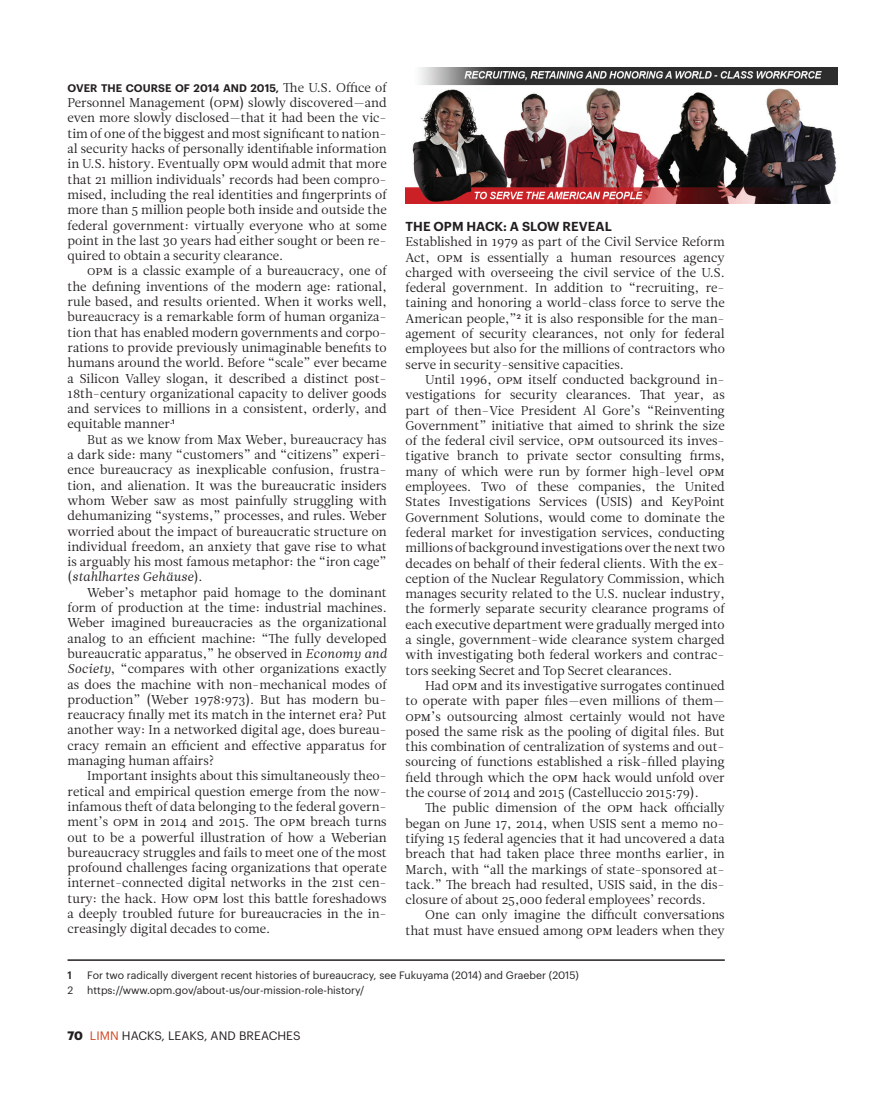
<style>
.page{position:relative;width:878px;height:1107px;background:#fff}
.page>*{position:absolute;margin:0;border:0;box-sizing:border-box;transform-origin:0 0}
.Body_text{font:12.75px/15.3px "Leitura News Roman 1";color:#231f20;text-align:justify}
.Body_text_NO_INDENT{font:12.75px/15.3px "Leitura News Roman 1";color:#231f20;text-align:justify}
.Subhead__Graphik{font:600 12.75px "Graphik";letter-spacing:.005em;color:#231f20}
.t1{font:12px "Graphik";letter-spacing:.005em;color:#231f20}
.Body_text_NO_INDENT-2{font:600 10.8px "Graphik";letter-spacing:.005em;color:#231f20}
.Top_Footnote{font:10.5px "Graphik";color:#231f20}
.Footnote{font:10.5px "Graphik";color:#231f20}
.Top_Footnote-2{font:500 10.5px "Graphik";color:#231f20}
.s1{font-family:"Leitura News Roman 1";font-weight:400;font-size:12.75px}
.s2{font-family:"Leitura News Italic 1"}
.s3{font-weight:700}
.s4{color:#d4451c}
</style>
<div class="page">
<hr style="left:68px;top:959px;width:656px;height:2px;background:#231f20">
<img style="left:405px;top:68px;width:432px;height:135px">
<p class="Body_text_NO_INDENT-2" style="left:68px;top:80px;width:321px">OVER THE COURSE OF 2014 AND 2015, <span class="s1">The U.S. Office of</span></p>
<p class="Body_text_NO_INDENT" style="left:68px;top:97px;width:156px">Personnel Management (Opm</p>
<p class="Body_text_NO_INDENT" style="left:68px;top:97px;width:321px;text-indent:172px">) slowly discovered—and even more slowly disclosed—that it had been the vic&shy;tim of one of the biggest and most significant to nation&shy;al security hacks of personally identifiable information in U.S. history. Eventually Opm</p>
<p class="Body_text_NO_INDENT" style="left:68px;top:158px;width:321px;text-indent:184px">would admit that more that 21 million individuals’ records had been compro&shy;mised, including the real identities and fingerprints of more than 5 million people both inside and outside the federal government: virtually everyone who at some point in the last 30 years had either sought or been re&shy;quired to obtain a security clearance.</p>
<p class="Body_text" style="left:87px;top:265px;width:10px">Opm</p>
<p class="Body_text" style="left:68px;top:265px;width:321px;text-indent:50px">is a classic example of a bureaucracy, one of the defining inventions of the modern age: rational, rule based, and results oriented. When it works well, bureaucracy is a remarkable form of human organiza&shy;tion that has enabled modern governments and corpo&shy;rations to provide previously unimaginable benefits to humans around the world. Before “scale” ever became a Silicon Valley slogan, it described a distinct post-18th-century organizational capacity to deliver goods and services to millions in a consistent, orderly, and equitable manner<sup>.1</sup></p>
<p class="Body_text" style="left:68px;top:433px;width:321px;text-indent:20px">But as we know from Max Weber, bureaucracy has a dark side: many “customers” and “citizens” experi&shy;ence bureaucracy as inexplicable confusion, frustra&shy;tion, and alienation. It was the bureaucratic insiders whom Weber saw as most painfully struggling with dehumanizing “systems,” processes, and rules. Weber worried about the impact of bureaucratic structure on individual freedom, an anxiety that gave rise to what is arguably his most famous metaphor: the “iron cage” (<span class="s2">stahlhartes Gehäuse</span>).</p>
<p class="Body_text" style="left:68px;top:586px;width:321px;text-indent:20px">Weber’s metaphor paid homage to the dominant form of production at the time: industrial machines.<br>Weber imagined bureaucracies as the organizational analog to an efficient machine: “The fully developed bureaucratic apparatus,” he observed in <span class="s2">Economy and Society</span>, “compares with other organizations exactly as does the machine with non-mechanical modes of production” (Weber 1978:973). But has modern bu&shy;reaucracy finally met its match in the internet era? Put another way: In a networked digital age, does bureau&shy;cracy remain an efficient and effective apparatus for managing human affairs?</p>
<p class="Body_text" style="left:68px;top:770px;width:321px;text-indent:20px">Important insights about this simultaneously theo&shy;retical and empirical question emerge from the now&shy;infamous theft of data belonging to the federal govern&shy;ment’s Opm</p>
<p class="Body_text" style="left:68px;top:816px;width:321px;text-indent:243px">breach turns out to be a powerful illustration of how a Weberian bureaucracy struggles and fails to meet one of the most profound challenges facing organizations that operate internet-connected digital networks in the 21st cen&shy;tury: the hack. How Opm</p>
<p class="Body_text" style="left:144px;top:816px;width:146px">in 2014 and 2015. The Opm</p>
<p class="Body_text" style="left:68px;top:892px;width:321px;text-indent:155px">lost this battle foreshadows a deeply troubled future for bureaucracies in the in&shy;creasingly digital decades to come.</p>
<p class="Subhead__Graphik" style="left:405px;top:217px;width:208px">THE OPM HACK: A SLOW REVEAL</p>
<p class="Body_text_NO_INDENT" style="left:405px;top:236px;width:321px">Established in 1979 as part of the Civil Service Reform<br>Act, Opm</p>
<p class="Body_text_NO_INDENT" style="left:405px;top:251px;width:321px;text-indent:65px">is essentially a human resources agency charged with overseeing the civil service of the U.S. federal government. In addition to “recruiting, re&shy;taining and honoring a world-class force to serve the American people,”<sup>2</sup> it is also responsible for the man&shy;agement of security clearances, not only for federal employees but also for the millions of contractors who serve in security-sensitive capacities.</p>
<p class="Body_text" style="left:425px;top:374px;width:82px">Until 1996, Opm</p>
<p class="Body_text" style="left:405px;top:374px;width:321px;text-indent:123px">itself conducted background in&shy;vestigations for security clearances. That year, as part of then–Vice President Al Gore’s “Reinventing Government” initiative that aimed to shrink the size of the federal civil service, Opm</p>
<p class="Body_text" style="left:405px;top:435px;width:321px;text-align:left;text-indent:193px">outsourced its inves&shy;tigative branch to private sector consulting firms, many of which were run by former high-level Opm employees. Two of these companies, the United States Investigations Services (USIS) and KeyPoint Government Solutions, would come to dominate the federal market for investigation services, conducting millions of background investigations over the next two decades on behalf of their federal clients. With the ex&shy;ception of the Nuclear Regulatory Commission, which manages security related to the U.S. nuclear industry, the formerly separate security clearance programs of each executive department were gradually merged into a single, government-wide clearance system charged with investigating both federal workers and contrac&shy;tors seeking Secret and Top Secret clearances.</p>
<p class="Body_text" style="left:425px;top:680px;width:37px">Had Opm</p>
<p class="Body_text" style="left:405px;top:680px;width:321px;text-indent:75px">and its investigative surrogates continued to operate with paper files—even millions of them— Opm</p>
<p class="Body_text" style="left:405px;top:710px;width:321px;text-indent:26px">’s outsourcing almost certainly would not have posed the same risk as the pooling of digital files. But this combination of centralization of systems and out&shy;sourcing of functions established a risk-filled playing field through which the Opm</p>
<p class="Body_text" style="left:405px;top:771px;width:321px;text-indent:177px">hack would unfold over the course of 2014 and 2015 (Castelluccio 2015:79).</p>
<p class="Body_text" style="left:425px;top:802px;width:192px">The public dimension of the Opm</p>
<p class="Body_text" style="left:405px;top:802px;width:321px;text-indent:234px">hack officially began on June 17, 2014, when USIS sent a memo no&shy;tifying 15 federal agencies that it had uncovered a data breach that had taken place three months earlier, in March, with “all the markings of state-sponsored at&shy;tack.” The breach had resulted, USIS said, in the dis&shy;closure of about 25,000 federal employees’ records.</p>
<p class="Body_text" style="left:405px;top:909px;width:321px;text-indent:20px">One can only imagine the difficult conversations that must have ensued among Opm</p>
<p class="Body_text" style="left:616px;top:924px;width:110px">leaders when they</p>
<p class="Top_Footnote-2" style="left:68px;top:967px;width:6px">1</p>
<p class="Top_Footnote" style="left:87px;top:967px;width:493px">For two radically divergent recent histories of bureaucracy, see Fukuyama (2014) and Graeber (2015)</p>
<p class="Footnote" style="left:68px;top:982px;width:7px">2</p>
<p class="Footnote" style="left:87px;top:982px;width:278px">https://www.opm.gov/about-us/our-mission-role-history/</p>
<p class="t1" style="left:68px;top:1026px;width:235px"><span class="s3">70</span> <span class="s4">LIMN</span> HACKS, LEAKS, AND BREACHES</p>
</div>
